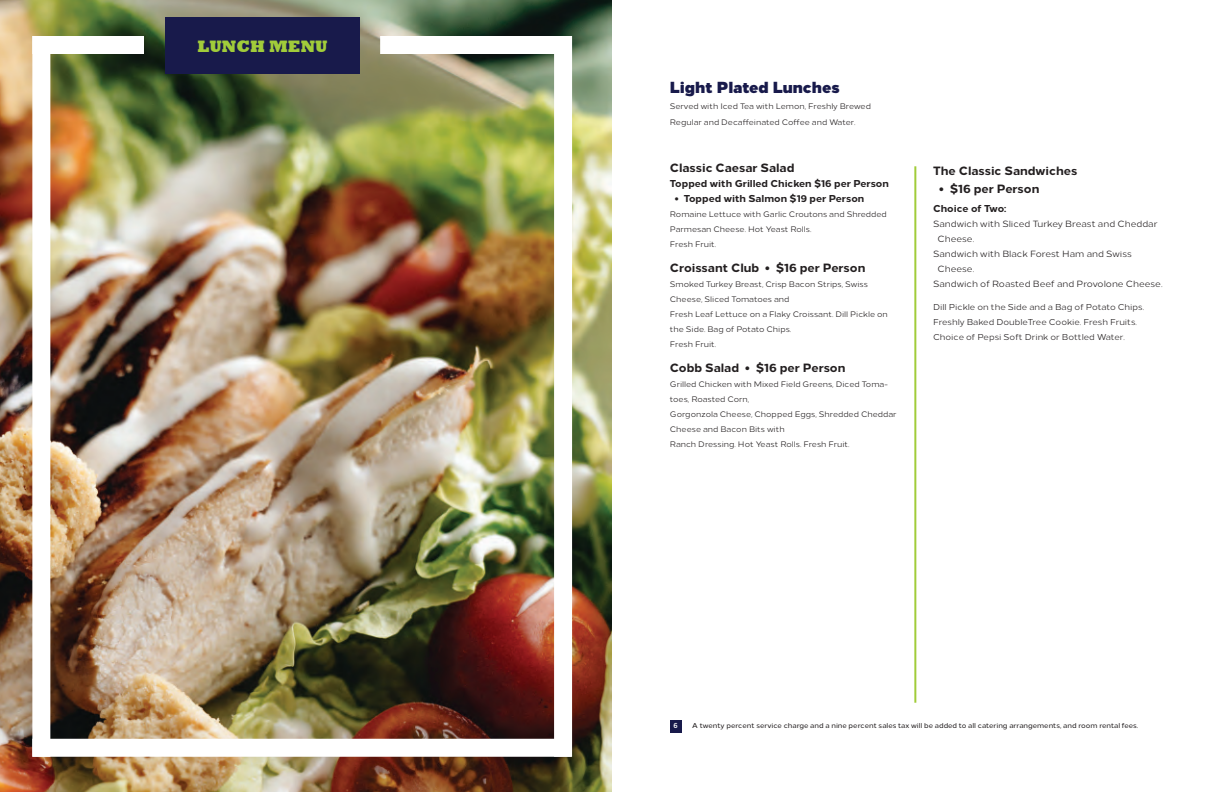
<style>
.page{position:relative;width:1224px;height:792px;background:#fff}
.page>*{position:absolute;margin:0;border:0;box-sizing:border-box;transform-origin:0 0}
.t1{font:800 17px "Rockwell";color:#a1cc3a}
.t2{font:900 16px "Loew";color:#181a4b}
.t3{font:800 12px "Loew";color:#231f20}
.t4{font:800 10px "Loew";color:#231f20}
.t5{font:9px "Loew";color:#231f20}
.t6{font:8.5px/15px "Loew";color:#231f20}
.t7{font:8px/15px "Loew";color:#231f20}
.t8{font:500 7px "Loew";color:#231f20}
.t9{font:7px "Trade Gothic Bold Two";color:#fff}
</style>
<div class="page">
<img style="left:0;top:0;width:612px;height:792px">
<div style="left:554px;top:36px;width:18px;height:721px;background:#fff"></div>
<div style="left:32px;top:36px;width:18px;height:721px;background:#fff"></div>
<div style="left:32px;top:739px;width:540px;height:18px;background:#fff"></div>
<div style="left:32px;top:36px;width:112px;height:18px;background:#fff"></div>
<div style="left:380px;top:36px;width:188px;height:18px;background:#fff"></div>
<div style="left:165px;top:17px;width:195px;height:56px;background:#181a4b"></div>
<div style="left:670px;top:720px;width:11px;height:13px;background:#181a4b"></div>
<hr style="left:914px;top:166px;width:2px;height:537px;background:#a1cc3a">
<h1 class="t1" style="left:198px;top:36px;width:131px">LUNCH MENU</h1>
<h2 class="t2" style="left:670px;top:73px;width:171px">Light Plated Lunches</h2>
<p class="t7" style="left:670px;top:97px;width:203px;line-height:16px">Served with Iced Tea with Lemon, Freshly Brewed<br>Regular and Decaffeinated Coffee and Water.</p>
<h3 class="t3" style="left:670px;top:158px;width:126px">Classic Caesar Salad</h3>
<p class="t4" style="left:670px;top:175px;width:221px">Topped with Grilled Chicken $16 per Person</p>
<p class="t4" style="left:675px;top:190px;width:191px">• Topped with Salmon $19 per Person</p>
<p class="t7" style="left:670px;top:206px;width:218px">Romaine Lettuce with Garlic Croutons and Shredded<br>Parmesan Cheese. Hot Yeast Rolls.<br>Fresh Fruit.</p>
<h3 class="t3" style="left:670px;top:258px;width:197px">Croissant Club • $16 per Person</h3>
<p class="t7" style="left:670px;top:276px;width:219px">Smoked Turkey Breast, Crisp Bacon Strips, Swiss Cheese, Sliced Tomatoes and<br>Fresh Leaf Lettuce on a Flaky Croissant. Dill Pickle on the Side. Bag of Potato Chips.<br>Fresh Fruit.</p>
<h3 class="t3" style="left:670px;top:358px;width:177px">Cobb Salad • $16 per Person</h3>
<p class="t7" style="left:670px;top:376px;width:228px">Grilled Chicken with Mixed Field Greens, Diced Toma&shy;toes, Roasted Corn,<br>Gorgonzola Cheese, Chopped Eggs, Shredded Cheddar Cheese and Bacon Bits with<br>Ranch Dressing. Hot Yeast Rolls. Fresh Fruit.</p>
<h3 class="t3" style="left:933px;top:160px;width:146px">The Classic Sandwiches</h3>
<h3 class="t3" style="left:939px;top:178px;width:102px">• $16 per Person</h3>
<p class="t4" style="left:933px;top:200px;width:75px">Choice of Two:</p>
<p class="t5" style="left:933px;top:217px;width:226px">Sandwich with Sliced Turkey Breast and Cheddar</p>
<p class="t5" style="left:938px;top:232px;width:38px">Cheese.</p>
<p class="t5" style="left:933px;top:247px;width:200px">Sandwich with Black Forest Ham and Swiss</p>
<p class="t5" style="left:938px;top:262px;width:38px">Cheese.</p>
<p class="t5" style="left:933px;top:277px;width:231px">Sandwich of Roasted Beef and Provolone Cheese.</p>
<p class="t6" style="left:933px;top:298px;width:213px">Dill Pickle on the Side and a Bag of Potato Chips.<br>Freshly Baked DoubleTree Cookie. Fresh Fruits.<br>Choice of Pepsi Soft Drink or Bottled Water.</p>
<p class="t9" style="left:674px;top:722px;width:6px">6</p>
<p class="t8" style="left:692px;top:720px;width:448px">A twenty percent service charge and a nine percent sales tax will be added to all catering arrangements, and room rental fees.</p>
</div>
